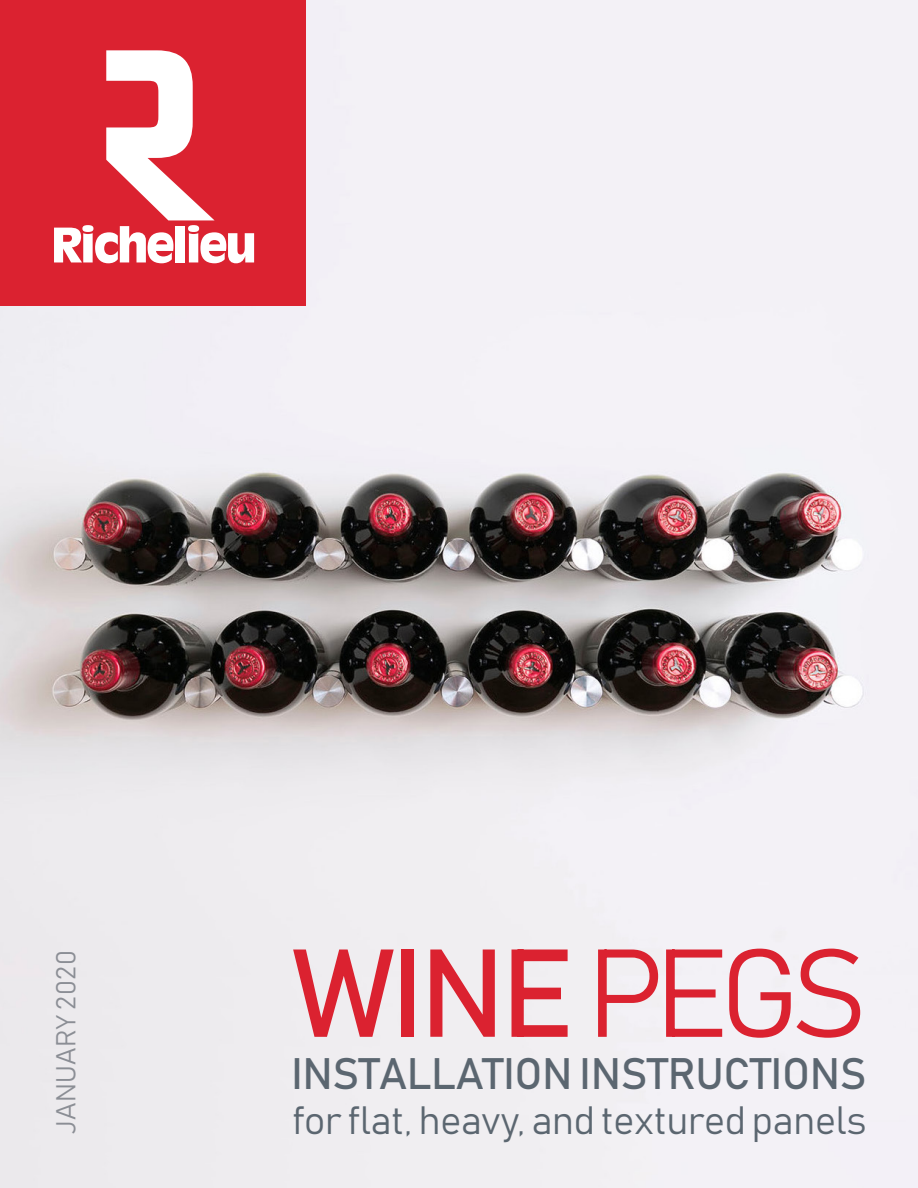
<style>
.page{position:relative;width:918px;height:1188px;background:#fff}
.page>*{position:absolute;margin:0;border:0;box-sizing:border-box;transform-origin:0 0}
.Texte_-_Enu{font:123px "Bahnschrift";letter-spacing:-.055em;color:#db2230}
.Texte_-_Enu-2{font:43.5px "Bahnschrift";letter-spacing:-.01em;color:#5b6670}
.Texte_-_Enu-3{font:39px "Bahnschrift";letter-spacing:-.005em;color:#5b6670}
.Texte_-_Enu-4{font:27px "Bahnschrift";letter-spacing:.02em;color:#8b8e95}
</style>
<div class="page">
<img style="left:0;top:0;width:918px;height:1188px">
<div style="left:0;top:0;width:306px;height:305px;background:#db2230"></div>
<svg style="left:54px;top:50px;width:200px;height:213px"></svg>
<p class="Texte_-_Enu-4" style="left:49px;top:1134px;width:185px;rotate:-90deg">JANUARY 2020</p>
<p class="Texte_-_Enu" style="left:291px;top:916px;width:577px">WINE PEGS</p>
<p class="Texte_-_Enu-2" style="left:291px;top:1047px;width:577px">INSTALLATION INSTRUCTIONS</p>
<p class="Texte_-_Enu-3" style="left:292px;top:1096px;width:576px">for flat, heavy, and textured panels</p>
</div>
